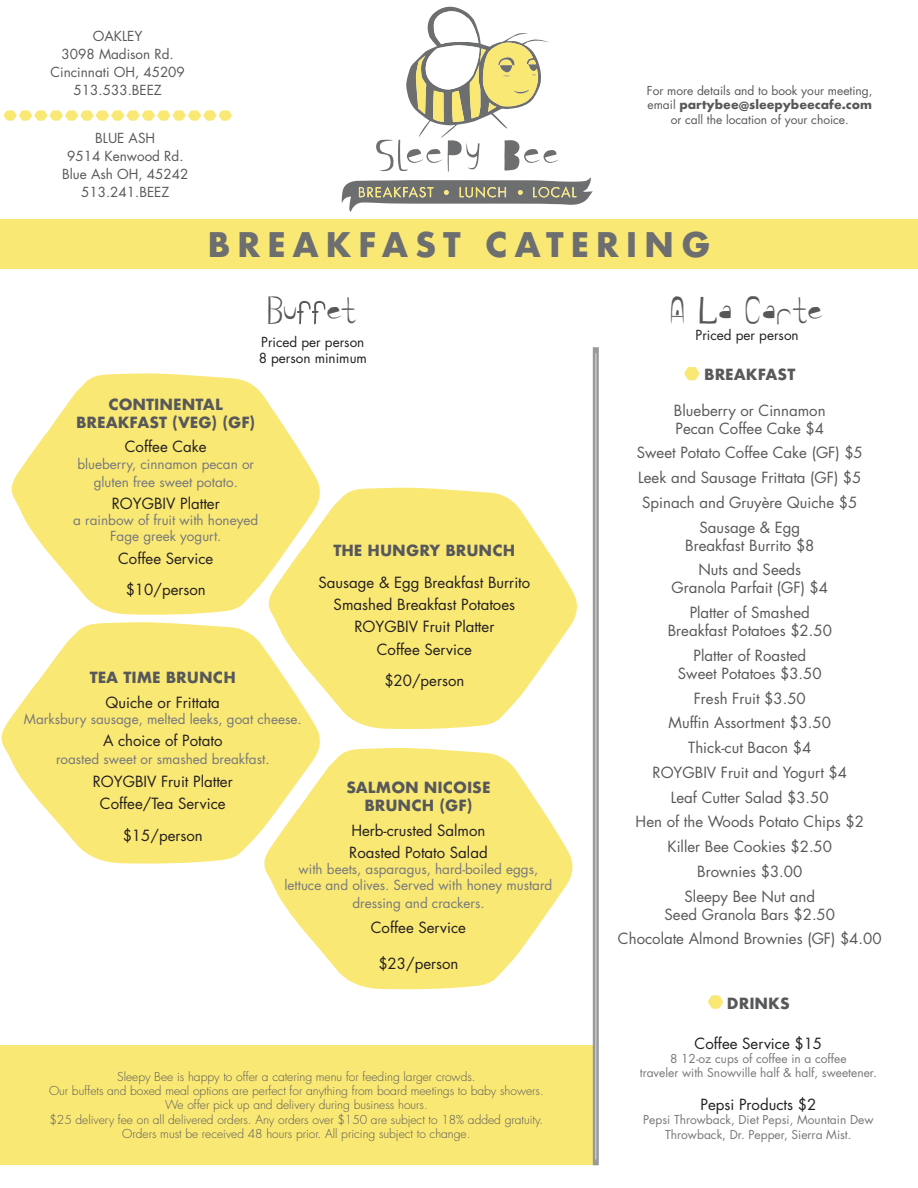
<style>
.page{position:relative;width:918px;height:1188px;background:#fff}
.page>*{position:absolute;margin:0;border:0;box-sizing:border-box;transform-origin:0 0}
.t1{font:700 33px "Futura";letter-spacing:.2em;color:#6d6e70}
.t2{font:31.5px "Sleepy";color:#57585a}
.t3{font:15px/18px "Futura";color:#57585a;text-align:center}
.t4{font:15px "Futura";color:#231f20}
.t5{font:700 15px/18px "Futura";color:#57585a;text-align:center}
.t6{font:13.5px/16.2px "Futura";color:#76787b;text-align:center}
.t7{font:13.5px "Futura";color:#57585a}
.t8{font:13.5px/16.2px "Futura";color:#231f20}
.t9{font:300 12px/14.4px "Futura";color:#57585a;text-align:center}
.t10{font:12px/14.4px "Futura";color:#76787b;text-align:center}
.t11{font:12px/14.4px "Futura";color:#57585a;text-align:center}
.s1{font-weight:700}
</style>
<div class="page">
<div style="left:0;top:1045px;width:593px;height:120px;background:#fae875"></div>
<svg style="left:11px;top:373px;width:309px;height:242px;fill:#fae875"></svg>
<svg style="left:264px;top:748px;width:309px;height:242px;fill:#fae875"></svg>
<svg style="left:4px;top:110px;width:228px;height:11px"></svg>
<svg style="left:1px;top:622px;width:322px;height:242px;fill:#fae875"></svg>
<svg style="left:266px;top:487px;width:311px;height:242px;fill:#fae875"></svg>
<div style="left:0;top:219px;width:918px;height:50px;background:#fae875"></div>
<svg style="left:297px;top:301px;width:29px;height:24px"></svg>
<svg style="left:342px;top:6px;width:251px;height:206px"></svg>
<div style="left:593px;top:350px;width:6px;height:812px;background:#97999c"></div>
<hr style="left:595px;top:354px;width:2px;height:805px;background:#c7c8ca">
<svg style="left:708px;top:995px;width:15px;height:14px"></svg>
<svg style="left:684px;top:367px;width:16px;height:14px"></svg>
<p class="t7" style="left:93px;top:27px;width:51px">OAKLEY</p>
<p class="t7" style="left:62px;top:45px;width:114px">3098 Madison Rd.</p>
<p class="t7" style="left:50px;top:63px;width:136px">Cincinnati OH, 45209</p>
<p class="t7" style="left:74px;top:81px;width:90px">513.533.BEEZ</p>
<p class="t7" style="left:95px;top:130px;width:61px">BLUE ASH</p>
<p class="t7" style="left:67px;top:148px;width:118px">9514 Kenwood Rd.</p>
<p class="t7" style="left:62px;top:166px;width:128px">Blue Ash OH, 45242</p>
<p class="t7" style="left:81px;top:184px;width:90px">513.241.BEEZ</p>
<p class="t11" style="left:647px;top:84px;width:227px">For more details and to book your meeting, email <span class="s1">partybee@sleepybeecafe.com </span>or call the location of your choice.</p>
<p class="t1" style="left:208px;top:221px;width:504px">BREAKFAST CATERING</p>
<p class="t2" style="left:268px;top:301px;width:90px">Buffet</p>
<p class="t8" style="left:259px;top:334px;width:110px">Priced per person<br>8 person minimum</p>
<p class="t5" style="left:76px;top:395px;width:181px">CONTINENTAL<br>BREAKFAST (VEG) (GF)</p>
<p class="t4" style="left:125px;top:437px;width:83px">Coffee Cake</p>
<p class="t6" style="left:77px;top:455px;width:178px;line-height:18px">blueberry, cinnamon pecan or gluten free sweet potato.</p>
<p class="t4" style="left:112px;top:494px;width:109px">ROYGBIV Platter</p>
<p class="t6" style="left:73px;top:512px;width:186px">a rainbow of fruit with honeyed<br>Fage greek yogurt.</p>
<p class="t4" style="left:118px;top:549px;width:97px">Coffee Service</p>
<p class="t4" style="left:126px;top:580px;width:82px">$10/person</p>
<p class="t5" style="left:333px;top:542px;width:183px">THE HUNGRY BRUNCH</p>
<p class="t4" style="left:319px;top:573px;width:213px">Sausage &amp; Egg Breakfast Burrito</p>
<p class="t4" style="left:334px;top:595px;width:183px">Smashed Breakfast Potatoes</p>
<p class="t4" style="left:354px;top:617px;width:141px">ROYGBIV Fruit Platter</p>
<p class="t4" style="left:377px;top:640px;width:97px">Coffee Service</p>
<p class="t4" style="left:384px;top:671px;width:82px">$20/person</p>
<p class="t5" style="left:90px;top:668px;width:148px">TEA TIME BRUNCH</p>
<p class="t4" style="left:106px;top:693px;width:116px">Quiche or Frittata</p>
<p class="t6" style="left:24px;top:711px;width:279px">Marksbury sausage, melted leeks, goat cheese.</p>
<p class="t4" style="left:103px;top:731px;width:121px">A choice of Potato</p>
<p class="t6" style="left:56px;top:751px;width:215px">roasted sweet or smashed breakfast.</p>
<p class="t4" style="left:93px;top:772px;width:141px">ROYGBIV Fruit Platter</p>
<p class="t4" style="left:100px;top:794px;width:127px">Coffee/Tea Service</p>
<p class="t4" style="left:123px;top:825px;width:82px">$15/person</p>
<p class="t5" style="left:346px;top:778px;width:146px">SALMON NICOISE<br>BRUNCH (GF)</p>
<p class="t4" style="left:351px;top:821px;width:136px">Herb-crusted Salmon</p>
<p class="t4" style="left:349px;top:843px;width:140px">Roasted Potato Salad</p>
<p class="t6" style="left:284px;top:861px;width:269px">with beets, asparagus, hard-boiled eggs, lettuce and olives. Served with honey mustard</p>
<p class="t6" style="left:352px;top:896px;width:134px">dressing and crackers.</p>
<p class="t4" style="left:371px;top:918px;width:97px">Coffee Service</p>
<p class="t4" style="left:378px;top:954px;width:82px">$23/person</p>
<p class="t9" style="left:49px;top:1069px;width:496px">Sleepy Bee is happy to offer a catering menu for feeding larger crowds.<br>Our buffets and boxed meal options are perfect for anything from board meetings to baby showers.<br>We offer pick up and delivery during business hours.<br>$25 delivery fee on all delivered orders. Any orders over $150 are subject to 18% added gratuity.<br>Orders must be received 48 hours prior. All pricing subject to change.</p>
<p class="t2" style="left:671px;top:301px;width:153px">A La Carte</p>
<p class="t8" style="left:696px;top:327px;width:105px">Priced per person</p>
<p class="t5" style="left:704px;top:365px;width:93px">BREAKFAST</p>
<p class="t3" style="left:674px;top:401px;width:153px;text-align:left">Blueberry or Cinnamon<br>Pecan Coffee Cake $4</p>
<p class="t3" style="left:637px;top:444px;width:228px">Sweet Potato Coffee Cake (GF) $5</p>
<p class="t3" style="left:638px;top:469px;width:225px">Leek and Sausage Frittata (GF) $5</p>
<p class="t3" style="left:642px;top:493px;width:217px">Spinach and Gruyère Quiche $5</p>
<p class="t3" style="left:685px;top:518px;width:131px">Sausage &amp; Egg<br>Breakfast Burrito $8</p>
<p class="t3" style="left:672px;top:561px;width:158px">Nuts and Seeds<br>Granola Parfait (GF) $4</p>
<p class="t3" style="left:668px;top:604px;width:166px">Platter of Smashed<br>Breakfast Potatoes $2.50</p>
<p class="t3" style="left:678px;top:646px;width:145px">Platter of Roasted<br>Sweet Potatoes $3.50</p>
<p class="t3" style="left:694px;top:689px;width:114px">Fresh Fruit $3.50</p>
<p class="t3" style="left:669px;top:714px;width:164px">Muffin Assortment $3.50</p>
<p class="t3" style="left:688px;top:739px;width:125px">Thick-cut Bacon $4</p>
<p class="t3" style="left:653px;top:763px;width:196px">ROYGBIV Fruit and Yogurt $4</p>
<p class="t3" style="left:671px;top:788px;width:159px">Leaf Cutter Salad $3.50</p>
<p class="t3" style="left:636px;top:813px;width:230px">Hen of the Woods Potato Chips $2</p>
<p class="t3" style="left:668px;top:838px;width:166px">Killer Bee Cookies $2.50</p>
<p class="t3" style="left:697px;top:862px;width:107px">Brownies $3.00</p>
<p class="t3" style="left:665px;top:887px;width:172px">Sleepy Bee Nut and<br>Seed Granola Bars $2.50</p>
<p class="t3" style="left:618px;top:930px;width:265px">Chocolate Almond Brownies (GF) $4.00</p>
<p class="t5" style="left:727px;top:995px;width:64px">DRINKS</p>
<p class="t4" style="left:695px;top:1034px;width:129px">Coffee Service $15</p>
<p class="t10" style="left:640px;top:1052px;width:239px">8 12-oz cups of coffee in a coffee<br>traveler with Snowville half &amp; half, sweetener.</p>
<p class="t4" style="left:701px;top:1095px;width:117px">Pepsi Products $2</p>
<p class="t10" style="left:643px;top:1113px;width:232px">Pepsi Throwback, Diet Pepsi, Mountain Dew<br>Throwback, Dr. Pepper, Sierra Mist.</p>
</div>
